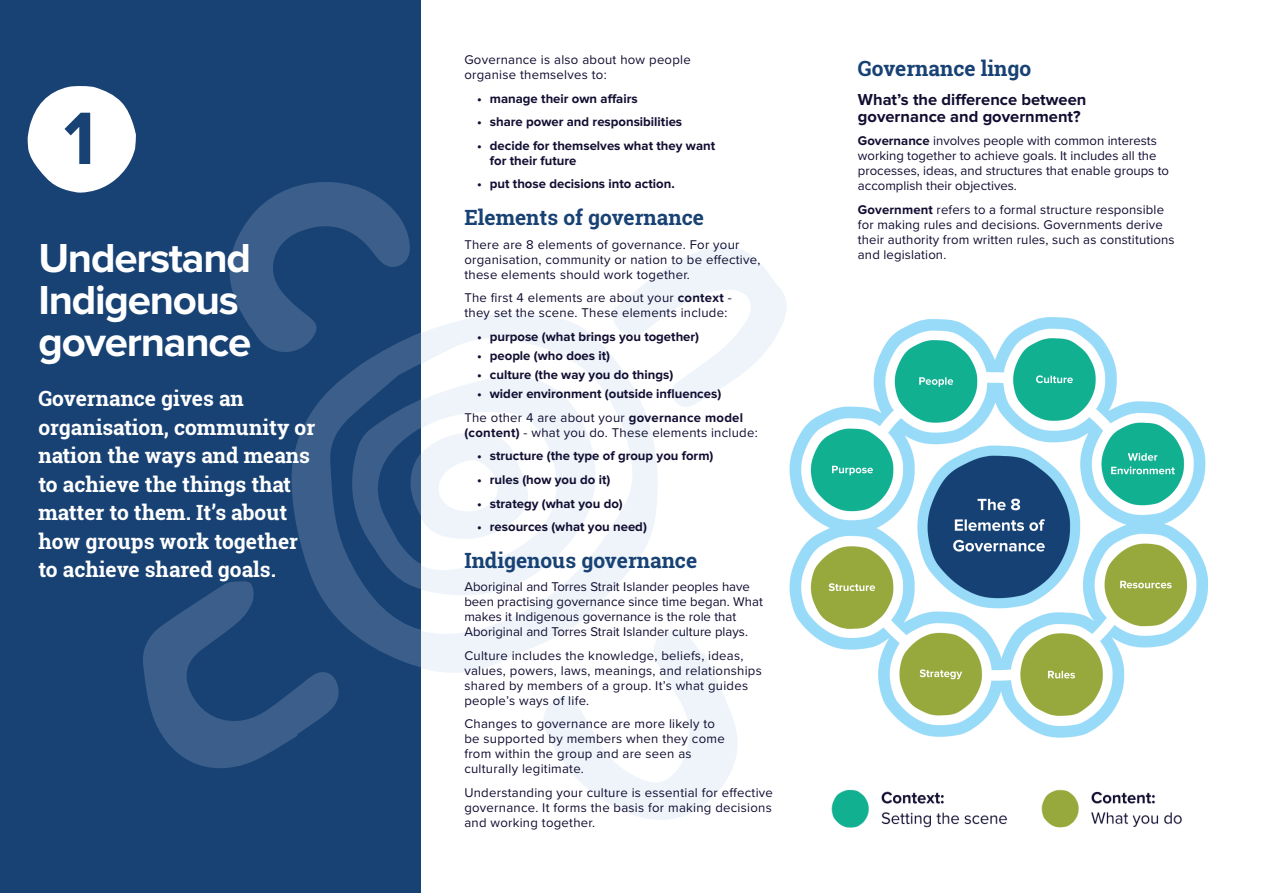
<style>
.page{position:relative;width:1263px;height:893px;background:#fff}
.page>*{position:absolute;margin:0;border:0;box-sizing:border-box;transform-origin:0 0}
.t1{font:700 76.95px "Proxima Nova";color:#184274}
.t2{font:700 42px/42px "Proxima Nova";letter-spacing:-.03em;color:#fff}
.t3{font:700 21px/28.5px "Roboto Slab";color:#fff}
.t4{font:700 21px "Roboto Slab";color:#184274}
.t5{font:700 16.5px/16.5px "Proxima Nova";color:#110d31}
.t6{font:13.2px/15px "Proxima Nova";letter-spacing:.02em;color:#110d31}
.t7{font:700 13.2px/15px "Proxima Nova";color:#110d31}
.t8{font:13.2px/15px "Proxima Nova";color:#110d31}
.s1{font-weight:700}
.s2{font-weight:400}
</style>
<div class="page">
<svg style="left:421px;top:314px;width:237px;height:333px;fill:#eef4fa"></svg>
<svg style="left:541px;top:627px;width:196px;height:193px"></svg>
<svg style="left:612px;top:246px;width:175px;height:163px"></svg>
<svg style="left:533px;top:368px;width:72px;height:233px;fill:#eef4fa"></svg>
<img style="left:789px;top:317px;width:420px;height:421px">
<div style="left:0;top:0;width:421px;height:893px;background:#184274"></div>
<svg style="left:358px;top:332px;width:63px;height:35px"></svg>
<svg style="left:229px;top:182px;width:182px;height:175px"></svg>
<svg style="left:143px;top:367px;width:390px;height:401px"></svg>
<img style="left:831px;top:789px;width:177px;height:39px">
<img style="left:1041px;top:789px;width:141px;height:39px">
<svg style="left:28px;top:86px;width:108px;height:107px"></svg>
<h1 class="t1" style="left:64px;top:94px;width:33px">1</h1>
<h2 class="t2" style="left:38px;top:238px;width:214px">Understand<br>Indigenous governance</h2>
<h3 class="t3" style="left:38px;top:384px;width:278px">Governance gives an organisation, community or nation the ways and means to achieve the things that matter to them. It’s about how groups work together to achieve shared goals.</h3>
<p class="t6" style="left:464px;top:52px;width:228px">Governance is also about how people organise themselves to:</p>
<p class="t7" style="left:477px;top:91px;width:162px">• manage their own affairs</p>
<p class="t7" style="left:477px;top:115px;width:207px">• share power and responsibilities</p>
<p class="t7" style="left:490px;top:138px;width:227px;text-indent:-13px">• decide for themselves what they want for their future</p>
<p class="t7" style="left:477px;top:177px;width:199px">• put those decisions into action.</p>
<h3 class="t4" style="left:464px;top:203px;width:241px">Elements of governance</h3>
<p class="t6" style="left:464px;top:236px;width:298px">There are 8 elements of governance. For your organisation, community or nation to be effective, these elements should work together.</p>
<p class="t6" style="left:464px;top:290px;width:269px">The first 4 elements are about your <span class="s1">context</span> - they set the scene. These elements include:</p>
<p class="t7" style="left:477px;top:329px;width:224px">• purpose (what brings you together)</p>
<p class="t7" style="left:477px;top:348px;width:135px">• people (who does it)</p>
<p class="t7" style="left:477px;top:368px;width:198px">• culture (the way you do things)</p>
<p class="t7" style="left:464px;top:383px;width:280px;line-height:23.5px;text-indent:13px">• wider environment (outside influences)<br><span class="s2">The other 4 are about your</span> governance model</p>
<p class="t6" style="left:464px;top:424px;width:295px"><span class="s1">(content)</span> - what you do. These elements include:</p>
<p class="t7" style="left:477px;top:449px;width:238px">• structure (the type of group you form)</p>
<p class="t7" style="left:477px;top:472px;width:135px">• rules (how you do it)</p>
<p class="t7" style="left:477px;top:496px;width:147px">• strategy (what you do)</p>
<p class="t7" style="left:477px;top:519px;width:171px">• resources (what you need)</p>
<h3 class="t4" style="left:464px;top:546px;width:234px">Indigenous governance</h3>
<p class="t8" style="left:464px;top:579px;width:300px">Aboriginal and Torres Strait Islander peoples have been practising governance since time began. What makes it Indigenous governance is the role that Aboriginal and Torres Strait Islander culture plays.</p>
<p class="t6" style="left:464px;top:647px;width:299px">Culture includes the knowledge, beliefs, ideas, values, powers, laws, meanings, and relationships shared by members of a group. It’s what guides people’s ways of life.</p>
<p class="t6" style="left:464px;top:716px;width:262px">Changes to governance are more likely to be supported by members when they come from within the group and are seen as culturally legitimate.</p>
<p class="t6" style="left:464px;top:784px;width:310px;text-align:justify">Understanding your culture is essential for effective governance. It forms the basis for making decisions and working together.</p>
<h3 class="t4" style="left:858px;top:54px;width:175px">Governance lingo</h3>
<p class="t5" style="left:858px;top:92px;width:230px">What’s the difference between governance and government?</p>
<p class="t8" style="left:858px;top:133px;width:313px"><span class="s1">Governance</span> involves people with common interests working together to achieve goals. It includes all the processes, ideas, and structures that enable groups to accomplish their objectives.</p>
<p class="t6" style="left:858px;top:201px;width:318px"><span class="s1">Government</span> refers to a formal structure responsible for making rules and decisions. Governments derive their authority from written rules, such as constitutions and legislation.</p>
</div>
